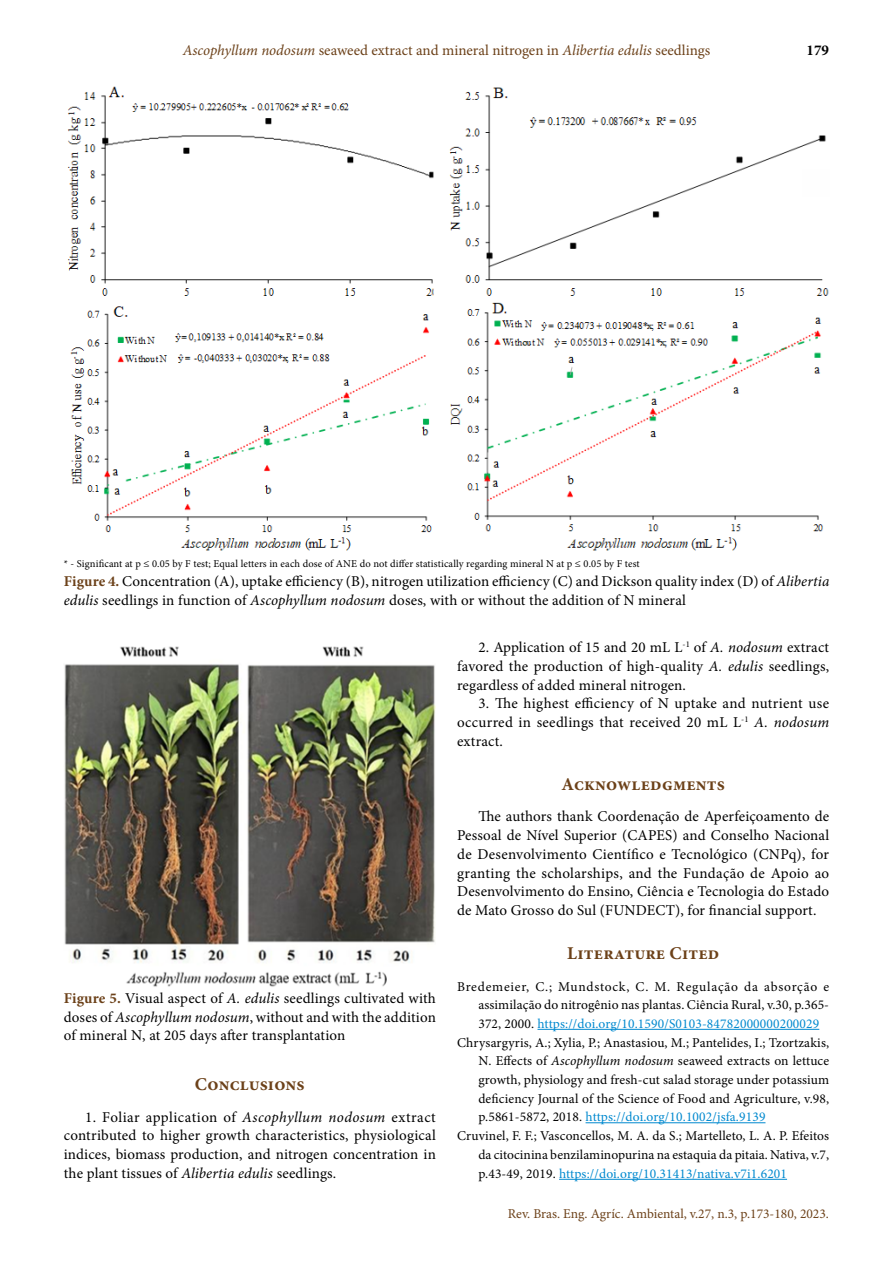
<style>
.page{position:relative;width:893px;height:1263px;background:#fff}
.page>*{position:absolute;margin:0;border:0;box-sizing:border-box;transform-origin:0 0}
.t1{font:700 18px "Minion Pro";letter-spacing:.01em;color:#6c4119}
.t2{font:15px/18.8px "Minion Pro";letter-spacing:.01em;color:#000;text-align:justify}
.t3{font:15px "Minion Pro";color:#6c4119}
.t4{font:700 15px "Minion Pro";color:#000}
.t5{font:13.5px "Minion Pro";letter-spacing:.01em;color:#000}
.t6{font:13.5px "Minion Pro";letter-spacing:.01em;color:#0089cf}
.t7{font:13.5px "Minion Pro";color:#6c4119}
.t8{font:13.5px "Minion Pro";letter-spacing:.055em;color:#000}
.t9{font:10.5px "Minion Pro";letter-spacing:.01em;color:#000}
.s1{font-style:italic}
.s2{font-weight:700;color:#6c4119}
.s3{color:#000}
</style>
<div class="page">
<img style="left:67px;top:86px;width:762px;height:465px">
<img style="left:64px;top:646px;width:372px;height:341px">
<hr style="left:537px;top:1029px;width:282px;height:1px;background:#0089cf">
<hr style="left:586px;top:1122px;width:179px;height:1px;background:#0089cf">
<hr style="left:559px;top:1179px;width:228px;height:1px;background:#0089cf">
<p class="t3" style="left:183px;top:40px;width:529px"><span class="s1">Ascophyllum nodosum</span> seaweed extract and mineral nitrogen in <span class="s1">Alibertia edulis</span> seedlings</p>
<p class="t4" style="left:806px;top:40px;width:24px">179</p>
<p class="t9" style="left:64px;top:557px;width:577px">* - Significant at p ≤ 0.05 by F test; Equal letters in each dose of ANE do not differ statistically regarding mineral N at p ≤ 0.05 by F test</p>
<p class="t2" style="left:64px;top:572px;width:767px"><span class="s2">Figure 4.</span> Concentration (A), uptake efficiency (B), nitrogen utilization efficiency (C) and Dickson quality index (D) of <span class="s1">Alibertia edulis</span> seedlings in function of <span class="s1">Ascophyllum nodosum</span> doses, with or without the addition of N mineral</p>
<p class="t2" style="left:64px;top:989px;width:374px"><span class="s2">Figure 5.</span> Visual aspect of <span class="s1">A. edulis</span> seedlings cultivated with doses of <span class="s1">Ascophyllum nodosum</span>, without and with the addition of mineral N, at 205 days after transplantation</p>
<p class="t1" style="left:195px;top:1072px;width:111px">Conclusions</p>
<p class="t2" style="left:64px;top:1107px;width:374px;text-indent:21px">1. Foliar application of <span class="s1">Ascophyllum nodosum</span> extract contributed to higher growth characteristics, physiological indices, biomass production, and nitrogen concentration in the plant tissues of <span class="s1">Alibertia edulis</span> seedlings.</p>
<p class="t2" style="left:457px;top:638px;width:374px;text-indent:21px">2. Application of 15 and 20 mL L<sup>-1</sup> of <span class="s1">A. nodosum</span> extract favored the production of high-quality <span class="s1">A. edulis</span> seedlings, regardless of added mineral nitrogen.</p>
<p class="t2" style="left:457px;top:694px;width:374px;text-indent:21px">3. The highest efficiency of N uptake and nutrient use occurred in seedlings that received 20 mL L<sup>-1</sup> <span class="s1">A. nodosum </span>extract.</p>
<p class="t1" style="left:561px;top:772px;width:165px">Acknowledgments</p>
<p class="t2" style="left:457px;top:807px;width:374px;text-indent:21px">The authors thank Coordenação de Aperfeiçoamento de Pessoal de Nível Superior (CAPES) and Conselho Nacional de Desenvolvimento Científico e Tecnológico (CNPq), for granting the scholarships, and the Fundação de Apoio ao Desenvolvimento do Ensino, Ciência e Tecnologia do Estado de Mato Grosso do Sul (FUNDECT), for financial support.</p>
<p class="t1" style="left:567px;top:941px;width:154px">Literature Cited</p>
<p class="t8" style="left:457px;top:977px;width:374px">Bredemeier, C.; Mundstock, C. M. Regulação da absorção e</p>
<p class="t5" style="left:478px;top:996px;width:352px">assimilação do nitrogênio nas plantas. Ciência Rural, v.30, p.365-</p>
<p class="t6" style="left:478px;top:1014px;width:342px"><span class="s3">372, 2000.</span> https://doi.org/10.1590/S0103-84782000000200029</p>
<p class="t5" style="left:457px;top:1033px;width:374px">Chrysargyris, A.; Xylia, P.; Anastasiou, M.; Pantelides, I.; Tzortzakis,</p>
<p class="t5" style="left:478px;top:1052px;width:352px">N. Effects of <span class="s1">Ascophyllum nodosum</span> seaweed extracts on lettuce</p>
<p class="t5" style="left:478px;top:1071px;width:352px">growth, physiology and fresh-cut salad storage under potassium</p>
<p class="t5" style="left:478px;top:1089px;width:352px">deficiency Journal of the Science of Food and Agriculture, v.98,</p>
<p class="t6" style="left:478px;top:1108px;width:289px"><span class="s3">p.5861-5872, 2018.</span> https://doi.org/10.1002/jsfa.9139</p>
<p class="t5" style="left:457px;top:1127px;width:374px">Cruvinel, F. F.; Vasconcellos, M. A. da S.; Martelleto, L. A. P. Efeitos</p>
<p class="t5" style="left:478px;top:1146px;width:352px">da citocinina benzilaminopurina na estaquia da pitaia. Nativa, v.7,</p>
<p class="t6" style="left:478px;top:1164px;width:310px"><span class="s3">p.43-49, 2019.</span> https://doi.org/10.31413/nativa.v7i1.6201</p>
<p class="t7" style="left:508px;top:1204px;width:323px">Rev. Bras. Eng. Agríc. Ambiental, v.27, n.3, p.173-180, 2023.</p>
</div>
